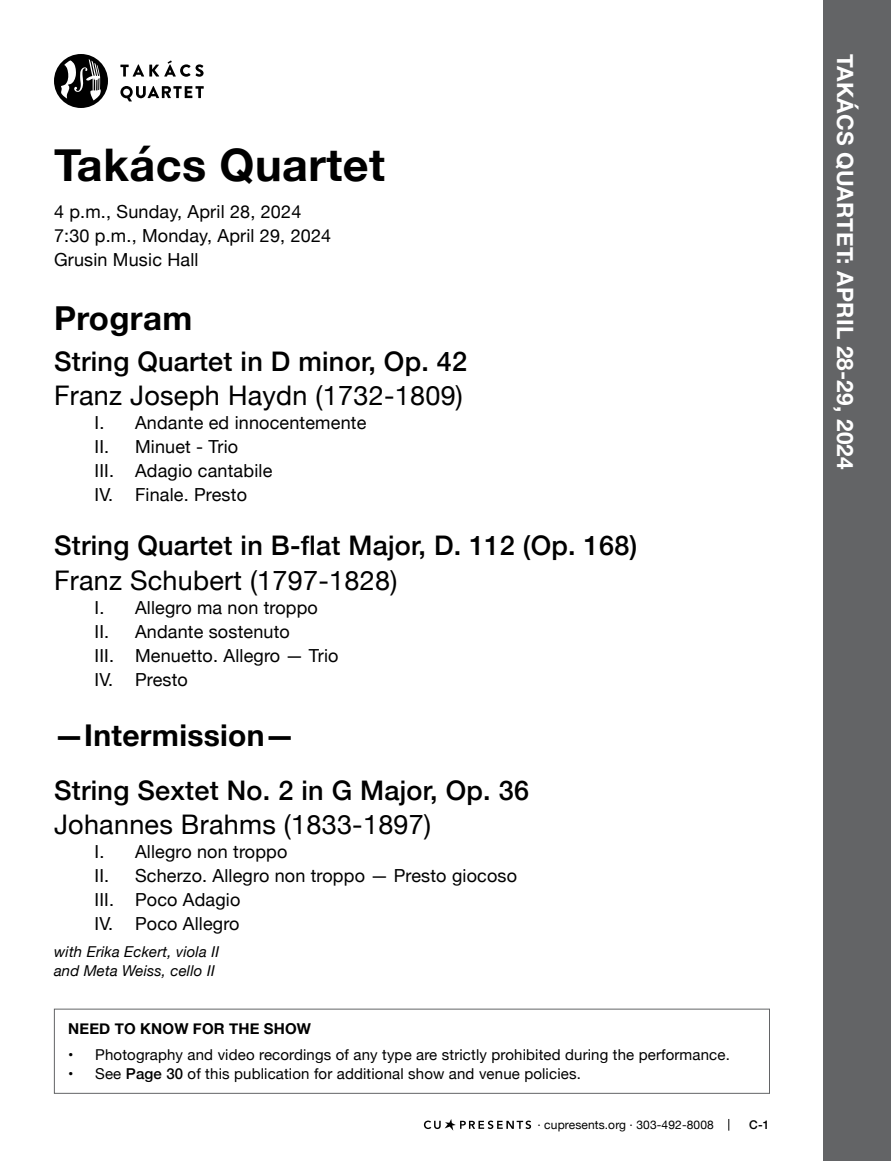
<style>
.page{position:relative;width:891px;height:1161px;background:#fff}
.page>*{position:absolute;margin:0;border:0;box-sizing:border-box;transform-origin:0 0}
.H2_30pt{font:700 45px "Helvetica Neue";letter-spacing:.01em;color:#000}
.H3_22pt_LG_PT{font:700 33px "Helvetica Neue";letter-spacing:.01em;color:#000}
.H4_20pt{font:700 30px "Helvetica Neue";letter-spacing:.01em;color:#000}
.H4_18pt_LG_PT{font:500 27px "Helvetica Neue";letter-spacing:.01em;color:#000}
.P_18pt_LG_PT{font:27px "Helvetica Neue";letter-spacing:.01em;color:#000}
.t1{font:700 22.5px "Helvetica Neue";letter-spacing:.01em;color:#fff}
.P_12pt_movements{font:18px "Helvetica Neue";letter-spacing:.01em;color:#000}
.P_12pt{font:18px "Helvetica Neue";letter-spacing:.01em;color:#000}
.t2{font:15px "Helvetica Neue";letter-spacing:.01em;color:#000}
.t3{font:italic 15px "Helvetica Neue";letter-spacing:.01em;color:#000}
.t4{font:700 15px "Helvetica Neue";letter-spacing:.01em;color:#000}
.t5{font:12px "Helvetica Neue";letter-spacing:.01em;color:#000}
.t6{font:500 12px "Helvetica Neue";color:#000}
.s1{font-weight:500}
</style>
<div class="page">
<div style="left:824px;top:0;width:67px;height:1161px;background:#636466"></div>
<svg style="left:729px;top:1119px;width:1px;height:12px"></svg>
<svg style="left:424px;top:1119px;width:107px;height:12px"></svg>
<div style="left:54px;top:1009px;width:716px;height:85px;border:1px solid #636466"></div>
<svg style="left:54px;top:54px;width:54px;height:54px"></svg>
<svg style="left:120px;top:60px;width:84px;height:17px"></svg>
<svg style="left:120px;top:86px;width:84px;height:15px"></svg>
<h2 class="H2_30pt" style="left:54px;top:129px;width:332px">Takács Quartet</h2>
<p class="P_12pt" style="left:54px;top:199px;width:249px">4 p.m., Sunday, April 28, 2024</p>
<p class="P_12pt" style="left:54px;top:223px;width:279px">7:30 p.m., Monday, April 29, 2024</p>
<p class="P_12pt" style="left:54px;top:247px;width:146px">Grusin Music Hall</p>
<p class="H3_22pt_LG_PT" style="left:54px;top:292px;width:140px">Program</p>
<p class="H4_18pt_LG_PT" style="left:54px;top:340px;width:415px">String Quartet in D minor, Op. 42</p>
<p class="P_18pt_LG_PT" style="left:54px;top:376px;width:410px">Franz Joseph Haydn (1732-1809)</p>
<p class="P_12pt_movements" style="left:94px;top:410px;width:11px">I.</p>
<p class="P_12pt_movements" style="left:135px;top:410px;width:233px">Andante ed innocentemente</p>
<p class="P_12pt_movements" style="left:94px;top:434px;width:16px">II.</p>
<p class="P_12pt_movements" style="left:135px;top:434px;width:105px">Minuet - Trio</p>
<p class="P_12pt_movements" style="left:94px;top:458px;width:21px">III.</p>
<p class="P_12pt_movements" style="left:135px;top:458px;width:139px">Adagio cantabile</p>
<p class="P_12pt_movements" style="left:94px;top:482px;width:20px">IV.</p>
<p class="P_12pt_movements" style="left:135px;top:482px;width:114px">Finale. Presto</p>
<p class="H4_18pt_LG_PT" style="left:54px;top:524px;width:585px">String Quartet in B-flat Major, D. 112 (Op. 168)</p>
<p class="P_18pt_LG_PT" style="left:54px;top:561px;width:345px">Franz Schubert (1797-1828)</p>
<p class="P_12pt_movements" style="left:94px;top:595px;width:11px">I.</p>
<p class="P_12pt_movements" style="left:135px;top:595px;width:184px">Allegro ma non troppo</p>
<p class="P_12pt_movements" style="left:94px;top:619px;width:16px">II.</p>
<p class="P_12pt_movements" style="left:135px;top:619px;width:156px">Andante sostenuto</p>
<p class="P_12pt_movements" style="left:94px;top:643px;width:21px">III.</p>
<p class="P_12pt_movements" style="left:135px;top:643px;width:205px">Menuetto. Allegro — Trio</p>
<p class="P_12pt_movements" style="left:94px;top:667px;width:20px">IV.</p>
<p class="P_12pt_movements" style="left:135px;top:667px;width:54px">Presto</p>
<h4 class="H4_20pt" style="left:54px;top:712px;width:242px">—Intermission—</h4>
<p class="H4_18pt_LG_PT" style="left:54px;top:769px;width:477px">String Sextet No. 2 in G Major, Op. 36</p>
<p class="P_18pt_LG_PT" style="left:54px;top:805px;width:379px">Johannes Brahms (1833-1897)</p>
<p class="P_12pt_movements" style="left:94px;top:839px;width:11px">I.</p>
<p class="P_12pt_movements" style="left:135px;top:839px;width:154px">Allegro non troppo</p>
<p class="P_12pt_movements" style="left:94px;top:863px;width:16px">II.</p>
<p class="P_12pt_movements" style="left:135px;top:863px;width:384px">Scherzo. Allegro non troppo — Presto giocoso</p>
<p class="P_12pt_movements" style="left:94px;top:887px;width:21px">III.</p>
<p class="P_12pt_movements" style="left:135px;top:887px;width:107px">Poco Adagio</p>
<p class="P_12pt_movements" style="left:94px;top:911px;width:20px">IV.</p>
<p class="P_12pt_movements" style="left:135px;top:911px;width:106px">Poco Allegro</p>
<p class="t3" style="left:54px;top:941px;width:167px">with Erika Eckert, viola II</p>
<p class="t3" style="left:54px;top:960px;width:162px">and Meta Weiss, cello II</p>
<p class="t4" style="left:68px;top:1017px;width:244px">NEED TO KNOW FOR THE SHOW</p>
<p class="t2" style="left:68px;top:1044px;width:663px">• Photography and video recordings of any type are strictly prohibited during the performance.</p>
<p class="t2" style="left:68px;top:1063px;width:514px">• See <span class="s1">Page 30</span> of this publication for additional show and venue policies.</p>
<p class="t5" style="left:537px;top:1116px;width:178px">· cupresents.org · 303-492-8008</p>
<p class="t6" style="left:749px;top:1115px;width:22px">C-1</p>
<p class="t1" style="left:863px;top:54px;width:417px;rotate:90deg">TAKÁCS QUARTET: APRIL 28-29, 2024</p>
</div>
